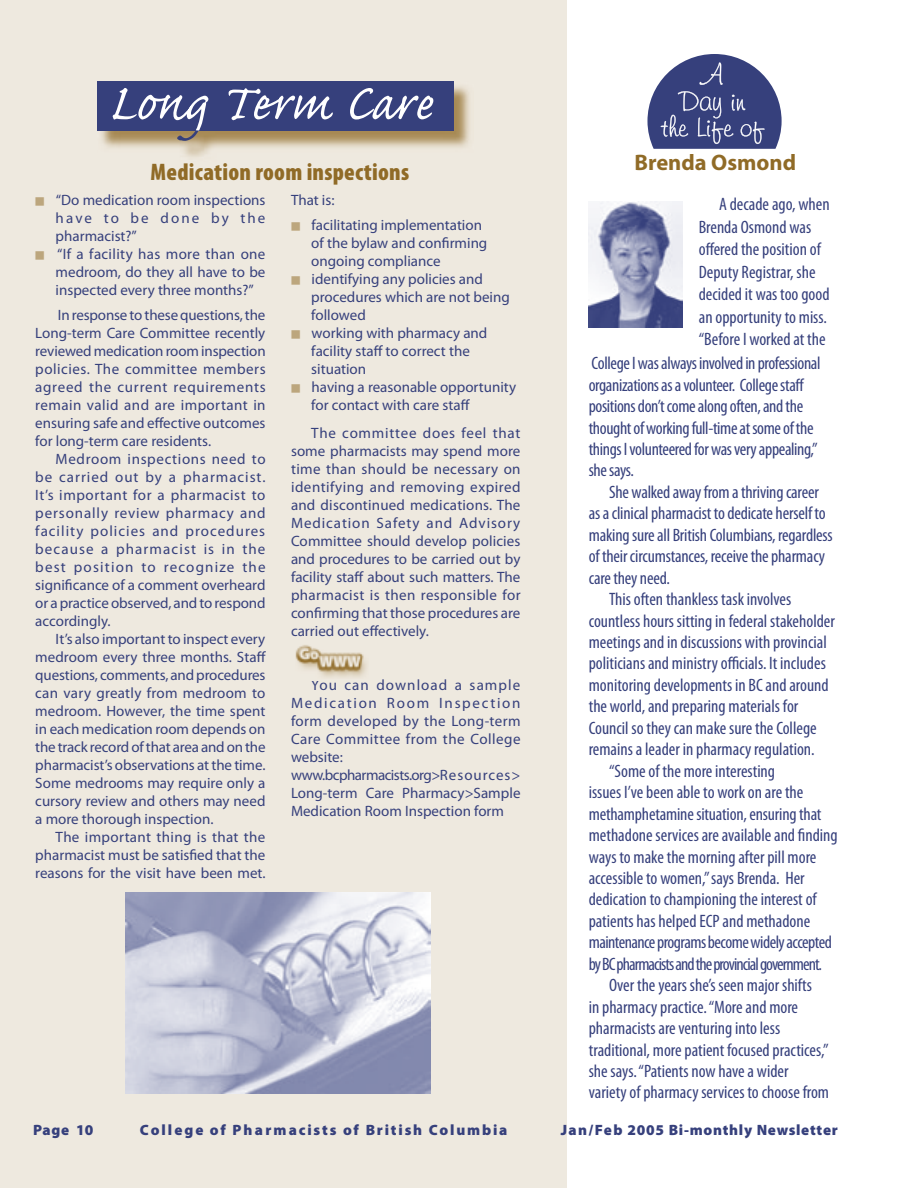
<style>
.page{position:relative;width:918px;height:1188px;background:#fff}
.page>*{position:absolute;margin:0;border:0;box-sizing:border-box;transform-origin:0 0}
.t1{font:900 condensed 24px "Myriad Pro";letter-spacing:.01em;color:#906b27}
.t2{font:700 22.5px "Myriad Pro";color:#906b27}
.t3{font:condensed 18px/22.5px "Myriad Pro";color:#36407c}
.t4{font:condensed 18px/21.5px "Myriad Pro";letter-spacing:-.02em;color:#36407c}
.t5{font:condensed 18px "Myriad Pro";letter-spacing:-.05em;color:#36407c}
.t6{font:condensed 18px "Myriad Pro";letter-spacing:-.03em;color:#36407c}
.t7{font:15px/18px "Myriad Pro";color:#36407c;text-align:justify}
.t8{font:15px/18px "Myriad Pro";letter-spacing:.025em;color:#36407c}
.t9{font:900 15px "Myriad Pro";letter-spacing:.12em;color:#36407c}
.t10{font:900 15px "Myriad Pro";letter-spacing:.05em;color:#36407c}
</style>
<div class="page">
<div style="left:0;top:0;width:567px;height:1188px;background:#eee9df"></div>
<svg style="left:647px;top:54px;width:135px;height:95px"></svg>
<img style="left:588px;top:201px;width:94px;height:126px">
<img style="left:101px;top:86px;width:369px;height:71px">
<div style="left:97px;top:81px;width:357px;height:50px;background:#36407c"></div>
<svg style="left:113px;top:88px;width:321px;height:53px"></svg>
<img style="left:296px;top:645px;width:71px;height:32px">
<img style="left:126px;top:892px;width:304px;height:202px">
<h1 class="t1" style="left:151px;top:159px;width:260px">Medication room inspections</h1>
<p class="t7" style="left:56px;top:191px;width:211px;text-align:left">“Do medication room inspections have to be done by the pharmacist?”<br>“If a facility has more than one medroom, do they all have to be inspected every three months?”</p>
<p class="t7" style="left:35px;top:306px;width:232px;text-indent:23px">In response to these questions, the Long-term Care Committee recently reviewed medication room inspection policies. The committee members agreed the current requirements remain valid and are important in ensuring safe and effective outcomes for long-term care residents.</p>
<p class="t7" style="left:35px;top:450px;width:232px;text-indent:20px">Medroom inspections need to be carried out by a pharmacist.<br>It’s important for a pharmacist to personally review pharmacy and facility policies and procedures because a pharmacist is in the best position to recognize the significance of a comment overheard or a practice observed, and to respond accordingly.</p>
<p class="t7" style="left:35px;top:630px;width:232px;text-indent:20px">It’s also important to inspect every medroom every three months. Staff questions, comments, and procedures can vary greatly from medroom to medroom. However, the time spent in each medication room depends on the track record of that area and on the pharmacist’s observations at the time.<br>Some medrooms may require only a cursory review and others may need a more thorough inspection.</p>
<p class="t7" style="left:35px;top:828px;width:232px;text-indent:20px">The important thing is that the pharmacist must be satisfied that the reasons for the visit have been met.</p>
<p class="t7" style="left:312px;top:188px;width:172px;line-height:24.8px;text-indent:-21px">That is:<br>facilitating implementation</p>
<p class="t7" style="left:311px;top:234px;width:206px;text-align:left">of the bylaw and confirming ongoing compliance<br>identifying any policies and procedures which are not being followed<br>working with pharmacy and facility staff to correct the situation<br>having a reasonable opportunity for contact with care staff</p>
<p class="t7" style="left:291px;top:424px;width:231px;text-indent:20px">The committee does feel that some pharmacists may spend more time than should be necessary on identifying and removing expired and discontinued medications. The Medication Safety and Advisory Committee should develop policies and procedures to be carried out by facility staff about such matters. The pharmacist is then responsible for confirming that those procedures are carried out effectively.</p>
<p class="t8" style="left:291px;top:676px;width:231px;text-indent:20px">You can download a sample<br>Medication Room Inspection form developed by the Long-term<br>Care Committee from the College website: www.bcpharmacists.org&gt;Resources&gt;<br>Long-term Care Pharmacy&gt;Sample<br>Medication Room Inspection form</p>
<h2 class="t2" style="left:634px;top:150px;width:163px">Brenda Osmond</h2>
<p class="t3" style="left:699px;top:193px;width:132px;text-indent:20px">A decade ago, when<br>Brenda Osmond was offered the position of<br>Deputy Registrar, she decided it was too good an opportunity to miss. “Before I worked at the</p>
<p class="t4" style="left:589px;top:353px;width:233px">College I was always involved in professional organizations as a volunteer. College staff positions don’t come along often, and the thought of working full-time at some of the things I volunteered for was very appealing,” she says.</p>
<p class="t3" style="left:609px;top:481px;width:211px">She walked away from a thriving career</p>
<p class="t3" style="left:589px;top:502px;width:239px">as a clinical pharmacist to dedicate herself to</p>
<p class="t3" style="left:589px;top:524px;width:246px">making sure all British Columbians, regardless</p>
<p class="t3" style="left:589px;top:545px;width:238px">of their circumstances, receive the pharmacy</p>
<p class="t3" style="left:589px;top:567px;width:83px">care they need.</p>
<p class="t3" style="left:609px;top:588px;width:184px">This often thankless task involves</p>
<p class="t3" style="left:589px;top:610px;width:248px">countless hours sitting in federal stakeholder</p>
<p class="t3" style="left:589px;top:631px;width:240px">meetings and in discussions with provincial</p>
<p class="t3" style="left:589px;top:653px;width:239px">politicians and ministry officials. It includes</p>
<p class="t3" style="left:589px;top:674px;width:241px">monitoring developments in BC and around</p>
<p class="t3" style="left:589px;top:696px;width:211px">the world, and preparing materials for</p>
<p class="t3" style="left:589px;top:717px;width:230px">Council so they can make sure the College</p>
<p class="t3" style="left:589px;top:738px;width:227px">remains a leader in pharmacy regulation.</p>
<p class="t3" style="left:609px;top:760px;width:168px">“Some of the more interesting</p>
<p class="t3" style="left:589px;top:781px;width:216px">issues I’ve been able to work on are the</p>
<p class="t3" style="left:589px;top:803px;width:234px">methamphetamine situation, ensuring that</p>
<p class="t3" style="left:589px;top:824px;width:251px">methadone services are available and finding</p>
<p class="t3" style="left:589px;top:846px;width:229px">ways to make the morning after pill more</p>
<p class="t3" style="left:589px;top:867px;width:217px">accessible to women,” says Brenda. Her</p>
<p class="t3" style="left:589px;top:889px;width:229px">dedication to championing the interest of</p>
<p class="t3" style="left:589px;top:910px;width:223px">patients has helped ECP and methadone</p>
<p class="t6" style="left:589px;top:933px;width:245px">maintenance programs become widely accepted</p>
<p class="t5" style="left:589px;top:954px;width:235px">by BCpharmacists and the provincial government.</p>
<p class="t3" style="left:609px;top:974px;width:204px">Over the years she’s seen major shifts</p>
<p class="t3" style="left:589px;top:996px;width:211px">in pharmacy practice. “More and more</p>
<p class="t3" style="left:589px;top:1017px;width:193px">pharmacists are venturing into less</p>
<p class="t3" style="left:589px;top:1039px;width:241px">traditional, more patient focused practices,”</p>
<p class="t3" style="left:589px;top:1060px;width:201px">she says. “Patients now have a wider</p>
<p class="t3" style="left:589px;top:1082px;width:242px">variety of pharmacy services to choose from</p>
<p class="t9" style="left:33px;top:1121px;width:62px">Page 10</p>
<p class="t9" style="left:140px;top:1121px;width:369px">College of Pharmacists of British Columbia</p>
<p class="t10" style="left:561px;top:1121px;width:279px">Jan/Feb 2005 Bi-monthly Newsletter</p>
</div>
